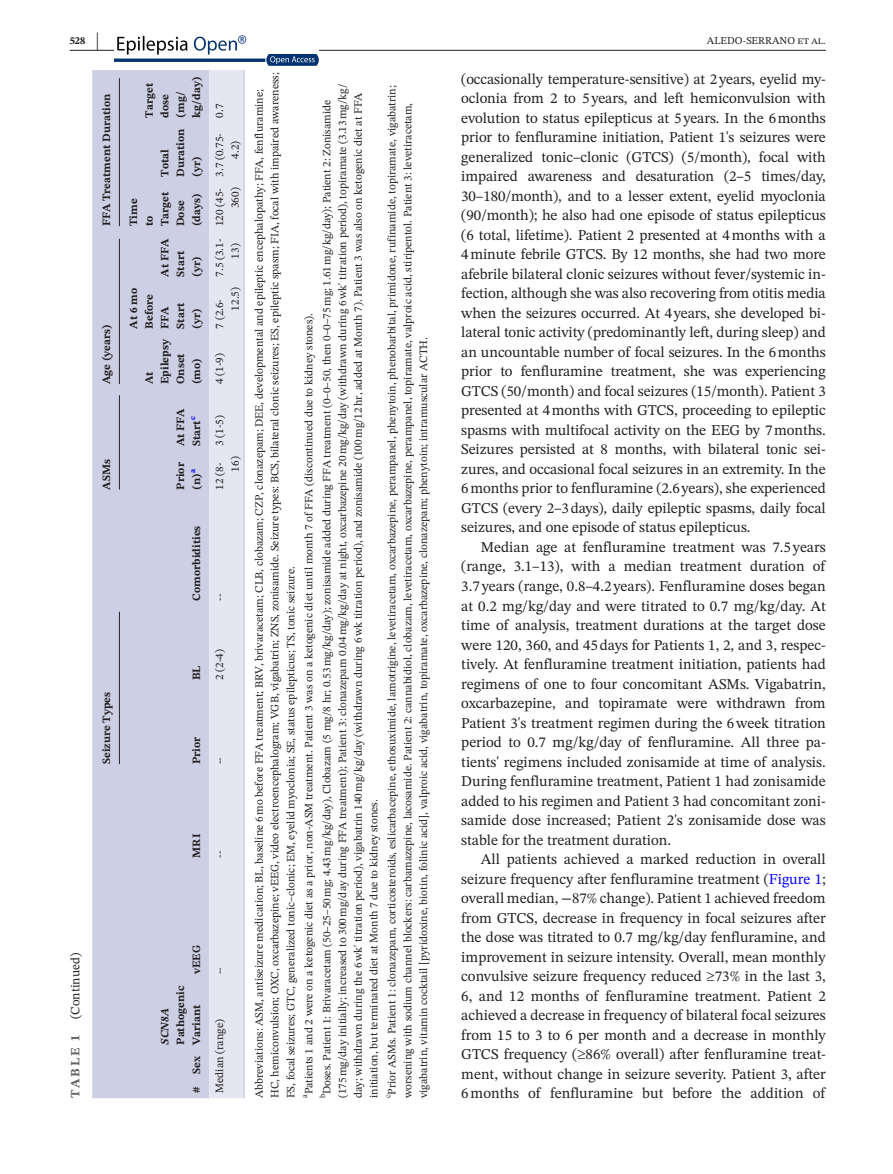
<style>
.page{position:relative;width:893px;height:1174px;background:#fff}
.page>*{position:absolute;margin:0;border:0;box-sizing:border-box;transform-origin:0 0}
.t1{font:15px/19.5px "STIX Two Text";color:#231f20;text-align:justify}
.t2{font:12.75px "STIX Two Text";color:#231f20}
.t3{font:700 12.75px "STIX Two Text";letter-spacing:.14em;color:#636366}
.t4{font:11.25px/15.8px "STIX Two Text";color:#231f20}
.t5{font:700 11.25px/15.8px "STIX Two Text";color:#231f20}
.t6{font:italic 700 11.25px "STIX Two Text";color:#231f20}
.t7{font:10.5px "STIX Two Text";color:#231f20}
.t8{font:700 10.5px "STIX Two Text";color:#231f20}
.t9{font:7.8px "STIX Two Text";color:#231f20}
.t10{font:700 7.8px "STIX Two Text";color:#00f}
.s1{font-size:21.6px}
.s2{color:#00f}
</style>
<div class="page">
<hr style="left:70px;top:50px;width:756px;height:1px;background:#231f20">
<img style="left:114px;top:35px;width:204px;height:30px">
<div style="left:92px;top:70px;width:117px;height:1028px;background:#cdd0e4"></div>
<div style="left:209px;top:70px;width:36px;height:1028px;background:#e4e6f1"></div>
<hr style="left:243px;top:1050px;width:2px;height:29px;background:#cdd0e4">
<hr style="left:243px;top:979px;width:2px;height:71px;background:#cdd0e4">
<hr style="left:243px;top:863px;width:2px;height:116px;background:#cdd0e4">
<hr style="left:243px;top:769px;width:2px;height:94px;background:#cdd0e4">
<hr style="left:243px;top:685px;width:2px;height:84px;background:#cdd0e4">
<hr style="left:243px;top:606px;width:2px;height:79px;background:#cdd0e4">
<hr style="left:243px;top:495px;width:2px;height:111px;background:#cdd0e4">
<hr style="left:243px;top:451px;width:2px;height:44px;background:#cdd0e4">
<hr style="left:243px;top:389px;width:2px;height:62px;background:#cdd0e4">
<hr style="left:243px;top:334px;width:2px;height:55px;background:#cdd0e4">
<hr style="left:243px;top:282px;width:2px;height:52px;background:#cdd0e4">
<hr style="left:243px;top:231px;width:2px;height:51px;background:#cdd0e4">
<hr style="left:243px;top:182px;width:2px;height:49px;background:#cdd0e4">
<hr style="left:243px;top:123px;width:2px;height:59px;background:#cdd0e4">
<hr style="left:243px;top:70px;width:2px;height:53px;background:#cdd0e4">
<hr style="left:119px;top:612px;width:1px;height:152px;background:#231f20">
<hr style="left:119px;top:395px;width:1px;height:94px;background:#231f20">
<hr style="left:119px;top:239px;width:1px;height:145px;background:#231f20">
<hr style="left:119px;top:78px;width:1px;height:148px;background:#231f20">
<p class="t8" style="left:70px;top:33px;width:31px">528 <span class="s1">|</span></p>
<p class="t7" style="left:707px;top:33px;width:120px">ALEDO-SERRANO et al.</p>
<p class="t1" style="left:461px;top:69px;width:366px">(occasionally temperature-sensitive) at 2years, eyelid my&shy;oclonia from 2 to 5years, and left hemiconvulsion with evolution to status epilepticus at 5years. In the 6months prior to fenfluramine initiation, Patient 1's seizures were generalized tonic–clonic (GTCS) (5/month), focal with impaired awareness and desaturation (2–5 times/day, 30–180/month), and to a lesser extent, eyelid myoclonia (90/month); he also had one episode of status epilepticus (6 total, lifetime). Patient 2 presented at 4months with a 4minute febrile GTCS. By 12 months, she had two more afebrile bilateral clonic seizures without fever/systemic in&shy;fection, although she was also recovering from otitis media when the seizures occurred. At 4years, she developed bi&shy;lateral tonic activity (predominantly left, during sleep) and an uncountable number of focal seizures. In the 6months prior to fenfluramine treatment, she was experiencing GTCS (50/month) and focal seizures (15/month). Patient 3 presented at 4months with GTCS, proceeding to epileptic spasms with multifocal activity on the EEG by 7months.<br>Seizures persisted at 8 months, with bilateral tonic sei&shy;zures, and occasional focal seizures in an extremity. In the 6months prior to fenfluramine (2.6years), she experienced GTCS (every 2–3days), daily epileptic spasms, daily focal seizures, and one episode of status epilepticus.</p>
<p class="t1" style="left:461px;top:537px;width:366px;text-indent:20px">Median age at fenfluramine treatment was 7.5years (range, 3.1–13), with a median treatment duration of 3.7 years (range, 0.8–4.2 years). Fenfluramine doses began at 0.2 mg/kg/day and were titrated to 0.7 mg/kg/day. At time of analysis, treatment durations at the target dose were 120, 360, and 45days for Patients 1, 2, and 3, respec&shy;tively. At fenfluramine treatment initiation, patients had regimens of one to four concomitant ASMs. Vigabatrin, oxcarbazepine, and topiramate were withdrawn from Patient 3's treatment regimen during the 6week titration period to 0.7 mg/kg/day of fenfluramine. All three pa&shy;tients' regimens included zonisamide at time of analysis.<br>During fenfluramine treatment, Patient 1 had zonisamide added to his regimen and Patient 3 had concomitant zoni&shy;samide dose increased; Patient 2's zonisamide dose was stable for the treatment duration.</p>
<p class="t1" style="left:461px;top:849px;width:366px;text-indent:20px">All patients achieved a marked reduction in overall seizure frequency after fenfluramine treatment (<span class="s2">Figure 1</span>; overall median, −87% change). Patient 1 achieved freedom from GTCS, decrease in frequency in focal seizures after the dose was titrated to 0.7 mg/kg/day fenfluramine, and improvement in seizure intensity. Overall, mean monthly convulsive seizure frequency reduced ≥73% in the last 3, 6, and 12 months of fenfluramine treatment. Patient 2 achieved a decrease in frequency of bilateral focal seizures from 15 to 3 to 6 per month and a decrease in monthly GTCS frequency (≥86% overall) after fenfluramine treat&shy;ment, without change in seizure severity. Patient 3, after 6months of fenfluramine but before the addition of</p>
<p class="t4" style="left:251px;top:1098px;width:1027px;rotate:-90deg">Abbreviations: ASM, antiseizure medication; BL, baseline 6mo before FFA treatment; BRV, brivaracetam; CLB, clobazam; CZP, clonazepam; DEE, developmental and epileptic encephalopathy; FFA, fenfluramine;<br>HC, hemiconvulsion; OXC, oxcarbazepine; vEEG, video electroencephalogram; VGB, vigabatrin; ZNS, zonisamide. Seizure types: BCS, bilateral clonic seizures; ES, epileptic spasm; FIA, focal with impaired awareness;<br>FS, focal seizures; GTC, generalized tonic–clonic; EM, eyelid myoclonia; SE, status epilepticus; TS, tonic seizure.</p>
<p class="t5" style="left:141px;top:117px;width:42px;rotate:-90deg">Target dose (mg/ kg/day)</p>
<p class="t4" style="left:319px;top:1098px;width:1015px;text-indent:4px;rotate:-90deg">Doses. Patient 1: Brivaracetam (50–25–50mg; 4.43mg/kg/day), Clobazam (5 mg/8 hr; 0.53mg/kg/day); zonisamide added during FFA treatment (0–0–50, then 0–0–75mg; 1.61mg/kg/day); Patient 2: Zonisamide (175mg/day initially; increased to 300mg/day during FFA treatment); Patient 3: clonazepam 0.04mg/kg/day at night, oxcarbazepine 20mg/kg/day (withdrawn during 6wk' titration period), topiramate (3.13mg/kg/ day; withdrawn during the 6wk' titration period), vigabatrin 140mg/kg/day (withdrawn during 6wk titration period), and zonisamide (100mg/12hr, added at Month 7). Patient 3 was also on ketogenic diet at FFA initiation, but terminated diet at Month 7 due to kidney stones.</p>
<p class="t4" style="left:384px;top:1098px;width:1014px;text-indent:4px;rotate:-90deg">Prior ASMs. Patient 1: clonazepam, corticosteroids, eslicarbacepine, ethosuximide, lamotrigine, levetiracetam, oxcarbazepine, perampanel, phenytoin, phenobarbital, primidone, rufinamide, topiramate, vigabatrin; worsening with sodium channel blockers: carbamazepine, lacosamide. Patient 2: cannabidiol, clobazam, levetiracetam, oxcarbazepine, perampanel, topiramate, valproic acid, stiripentol. Patient 3: levetiracetam, vigabatrin, vitamin cocktail [pyridoxine, biotin, folinic acid], valproic acid, vigabatrin, topiramate, oxcarbazepine, clonazepam; phenytoin; intramuscular ACTH.</p>
<p class="t5" style="left:99px;top:226px;width:134px;rotate:-90deg">FFA Treatment Duration</p>
<p class="t4" style="left:211px;top:117px;width:15px;rotate:-90deg">0.7</p>
<p class="t5" style="left:157px;top:177px;width:50px;rotate:-90deg">Total<br>Duration (yr)</p>
<p class="t4" style="left:211px;top:159px;width:27px;text-indent:-18px;rotate:-90deg">3.7 (0.75-<br>4.2)</p>
<p class="t4" style="left:211px;top:226px;width:40px;text-align:right;rotate:-90deg">120 (45-<br>360)</p>
<p class="t5" style="left:126px;top:226px;width:36px;rotate:-90deg">Time to<br>Target<br>Dose (days)</p>
<p class="t5" style="left:157px;top:277px;width:39px;rotate:-90deg">At FFA<br>Start (yr)</p>
<p class="t4" style="left:211px;top:258px;width:21px;text-indent:-18px;rotate:-90deg">7.5 (3.1-<br>13)</p>
<p class="t4" style="left:211px;top:310px;width:25px;text-indent:-18px;rotate:-90deg">7 (2.6-<br>12.5)</p>
<p class="t5" style="left:126px;top:328px;width:42px;rotate:-90deg">At 6 mo<br>Before<br>FFA<br>Start (yr)</p>
<p class="t4" style="left:301px;top:1094px;width:782px;rotate:-90deg">Patients 1 and 2 were on a ketogenic diet as a prior, non-ASM treatment. Patient 3 was on a ketogenic diet until month 7 of FFA (discontinued due to kidney stones).</p>
<p class="t5" style="left:99px;top:384px;width:61px;rotate:-90deg">Age (years)</p>
<p class="t5" style="left:141px;top:384px;width:47px;rotate:-90deg">At<br>Epilepsy<br>Onset (mo)</p>
<p class="t4" style="left:211px;top:384px;width:32px;rotate:-90deg">4 (1-9)</p>
<p class="t5" style="left:173px;top:446px;width:39px;rotate:-90deg">At FFA<br>Start</p>
<p class="t4" style="left:211px;top:446px;width:32px;rotate:-90deg">3 (1-5)</p>
<p class="t10" style="left:187px;top:420px;width:5px;rotate:-90deg">c</p>
<p class="t4" style="left:211px;top:471px;width:16px;text-indent:-18px;rotate:-90deg">12 (8-<br>16)</p>
<p class="t5" style="left:99px;top:489px;width:32px;rotate:-90deg">ASMs</p>
<p class="t5" style="left:173px;top:489px;width:29px;rotate:-90deg">Prior (n)</p>
<p class="t10" style="left:187px;top:473px;width:6px;rotate:-90deg">a</p>
<p class="t5" style="left:189px;top:600px;width:76px;rotate:-90deg">Comorbidities</p>
<p class="t4" style="left:211px;top:600px;width:9px;rotate:-90deg">--</p>
<p class="t4" style="left:211px;top:680px;width:32px;rotate:-90deg">2 (2-4)</p>
<p class="t5" style="left:189px;top:680px;width:16px;rotate:-90deg">BL</p>
<p class="t5" style="left:99px;top:764px;width:74px;rotate:-90deg">Seizure Types</p>
<p class="t5" style="left:189px;top:764px;width:29px;rotate:-90deg">Prior</p>
<p class="t4" style="left:211px;top:764px;width:9px;rotate:-90deg">--</p>
<p class="t5" style="left:189px;top:858px;width:25px;rotate:-90deg">MRI</p>
<p class="t4" style="left:211px;top:858px;width:9px;rotate:-90deg">--</p>
<p class="t5" style="left:189px;top:974px;width:31px;rotate:-90deg">vEEG</p>
<p class="t2" style="left:66px;top:1019px;width:68px;rotate:-90deg">(Continued)</p>
<p class="t4" style="left:211px;top:974px;width:9px;rotate:-90deg">--</p>
<p class="t5" style="left:173px;top:1044px;width:61px;rotate:-90deg">Pathogenic<br>Variant</p>
<p class="t6" style="left:157px;top:1044px;width:38px;rotate:-90deg">SCN8A</p>
<p class="t4" style="left:211px;top:1093px;width:75px;rotate:-90deg">Median (range)</p>
<p class="t3" style="left:66px;top:1098px;width:64px;rotate:-90deg">TABLE 1</p>
<p class="t5" style="left:189px;top:1093px;width:38px;rotate:-90deg"># Sex</p>
<p class="t9" style="left:317px;top:1098px;width:6px;rotate:-90deg">b</p>
<p class="t9" style="left:299px;top:1098px;width:5px;rotate:-90deg">a</p>
<p class="t9" style="left:382px;top:1098px;width:5px;rotate:-90deg">c</p>
</div>
